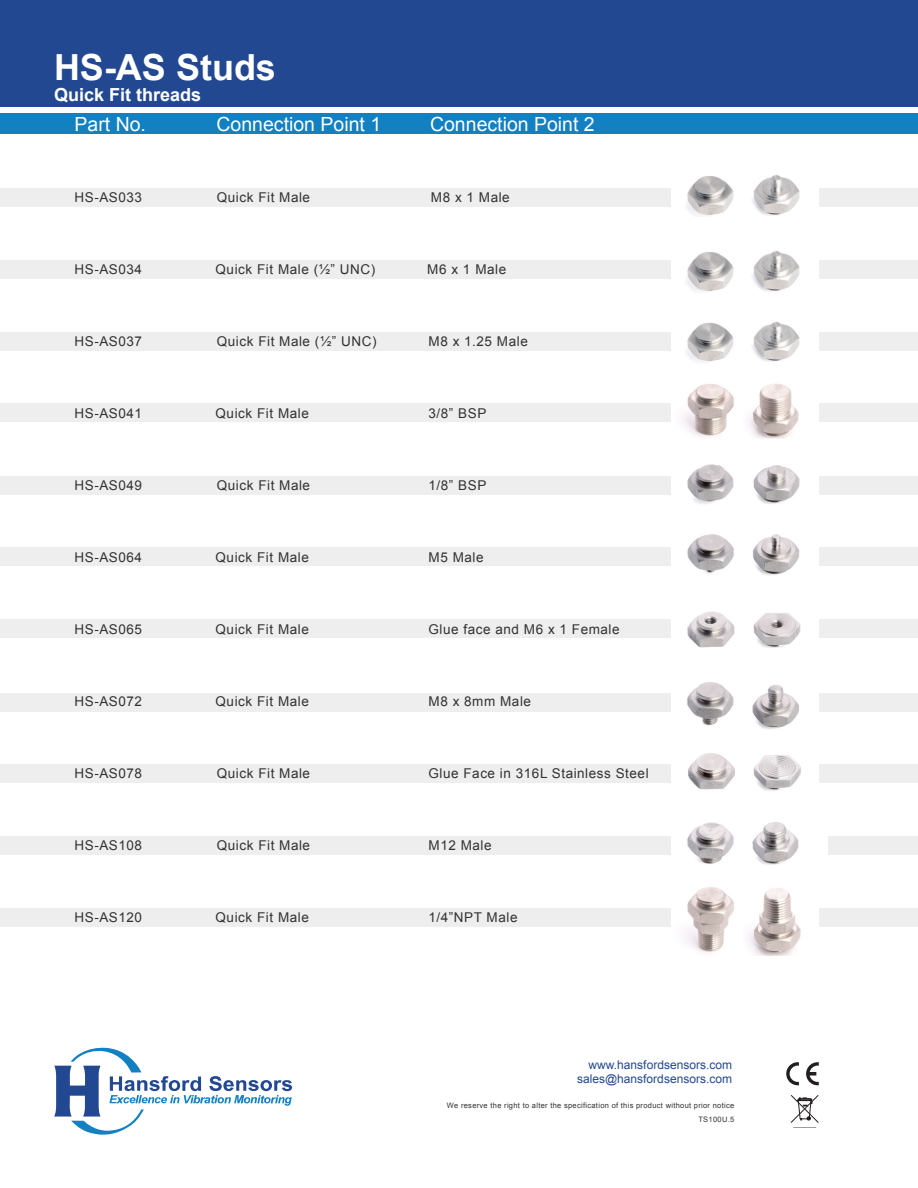
<style>
.page{position:relative;width:918px;height:1188px;background:#fff}
.page>*{position:absolute;margin:0;border:0;box-sizing:border-box;transform-origin:0 0}
.t1{font:700 36px "Arial";color:#fff}
.area_heading{font:19.5px "Arial";color:#fff}
.t2{font:700 18px "Arial";color:#fff}
.technical_specs_text{font:13.5px "Arial";letter-spacing:.04em;color:#333233}
.contact_details{font:12px "Arial";color:#234892}
.tiny_text{font:7.5px/13.5px "Arial";letter-spacing:.04em;color:#333233;text-align:right}
</style>
<div class="page">
<div style="left:0;top:0;width:918px;height:107px;background:#234892"></div>
<div style="left:0;top:113px;width:918px;height:21px;background:#1280c1"></div>
<svg style="left:54px;top:1047px;width:238px;height:88px"></svg>
<svg style="left:786px;top:1062px;width:13px;height:23px"></svg>
<svg style="left:806px;top:1062px;width:13px;height:23px"></svg>
<svg style="left:790px;top:1095px;width:29px;height:28px"></svg>
<img style="left:660px;top:464px;width:74px;height:40px">
<img style="left:660px;top:534px;width:74px;height:40px">
<img style="left:660px;top:611px;width:141px;height:37px">
<img style="left:660px;top:682px;width:139px;height:47px">
<img style="left:660px;top:753px;width:141px;height:38px">
<img style="left:670px;top:822px;width:129px;height:43px">
<img style="left:659px;top:887px;width:142px;height:69px">
<img style="left:659px;top:384px;width:75px;height:53px">
<img style="left:660px;top:175px;width:167px;height:41px">
<img style="left:660px;top:251px;width:167px;height:41px">
<img style="left:660px;top:322px;width:167px;height:40px">
<div style="left:0;top:188px;width:670px;height:18px;background:#eeeeef"></div>
<div style="left:0;top:260px;width:671px;height:18px;background:#eeeeef"></div>
<div style="left:0;top:333px;width:670px;height:18px;background:#eeeeef"></div>
<div style="left:0;top:404px;width:670px;height:18px;background:#eeeeef"></div>
<div style="left:0;top:476px;width:670px;height:18px;background:#eeeeef"></div>
<div style="left:0;top:620px;width:670px;height:18px;background:#eeeeef"></div>
<div style="left:0;top:693px;width:670px;height:18px;background:#eeeeef"></div>
<div style="left:0;top:765px;width:670px;height:18px;background:#eeeeef"></div>
<div style="left:0;top:836px;width:670px;height:19px;background:#eeeeef"></div>
<div style="left:0;top:908px;width:670px;height:18px;background:#eeeeef"></div>
<div style="left:0;top:548px;width:670px;height:18px;background:#eeeeef"></div>
<div style="left:820px;top:188px;width:98px;height:18px;background:#eeeeef"></div>
<div style="left:820px;top:260px;width:98px;height:18px;background:#eeeeef"></div>
<div style="left:820px;top:333px;width:98px;height:18px;background:#eeeeef"></div>
<div style="left:820px;top:404px;width:98px;height:18px;background:#eeeeef"></div>
<div style="left:820px;top:476px;width:98px;height:18px;background:#eeeeef"></div>
<div style="left:820px;top:620px;width:98px;height:18px;background:#eeeeef"></div>
<div style="left:820px;top:693px;width:98px;height:18px;background:#eeeeef"></div>
<div style="left:820px;top:765px;width:98px;height:18px;background:#eeeeef"></div>
<div style="left:820px;top:836px;width:98px;height:19px;background:#eeeeef"></div>
<div style="left:820px;top:908px;width:98px;height:18px;background:#eeeeef"></div>
<div style="left:820px;top:548px;width:98px;height:18px;background:#eeeeef"></div>
<img style="left:748px;top:383px;width:51px;height:56px">
<img style="left:753px;top:465px;width:47px;height:39px">
<img style="left:753px;top:534px;width:47px;height:41px">
<h1 class="t1" style="left:54px;top:44px;width:224px">HS-AS Studs</h1>
<h2 class="t2" style="left:54px;top:83px;width:149px">Quick Fit threads</h2>
<p class="area_heading" style="left:75px;top:111px;width:73px">Part No.</p>
<p class="area_heading" style="left:217px;top:111px;width:166px">Connection Point 1</p>
<p class="area_heading" style="left:430px;top:111px;width:166px">Connection Point 2</p>
<p class="technical_specs_text" style="left:75px;top:188px;width:69px">HS-AS033</p>
<p class="technical_specs_text" style="left:217px;top:188px;width:95px">Quick Fit Male</p>
<p class="technical_specs_text" style="left:431px;top:188px;width:80px">M8 x 1 Male</p>
<p class="technical_specs_text" style="left:75px;top:260px;width:69px">HS-AS034</p>
<p class="technical_specs_text" style="left:216px;top:260px;width:161px">Quick Fit Male (½” UNC)</p>
<p class="technical_specs_text" style="left:427px;top:260px;width:80px">M6 x 1 Male</p>
<p class="technical_specs_text" style="left:75px;top:332px;width:69px">HS-AS037</p>
<p class="technical_specs_text" style="left:217px;top:332px;width:161px">Quick Fit Male (½” UNC)</p>
<p class="technical_specs_text" style="left:429px;top:332px;width:101px">M8 x 1.25 Male</p>
<p class="technical_specs_text" style="left:75px;top:404px;width:69px">HS-AS041</p>
<p class="technical_specs_text" style="left:216px;top:404px;width:95px">Quick Fit Male</p>
<p class="technical_specs_text" style="left:429px;top:404px;width:59px">3/8” BSP</p>
<p class="technical_specs_text" style="left:75px;top:476px;width:69px">HS-AS049</p>
<p class="technical_specs_text" style="left:217px;top:476px;width:95px">Quick Fit Male</p>
<p class="technical_specs_text" style="left:429px;top:476px;width:59px">1/8” BSP</p>
<p class="technical_specs_text" style="left:75px;top:548px;width:69px">HS-AS064</p>
<p class="technical_specs_text" style="left:216px;top:548px;width:95px">Quick Fit Male</p>
<p class="technical_specs_text" style="left:429px;top:548px;width:56px">M5 Male</p>
<p class="technical_specs_text" style="left:75px;top:620px;width:69px">HS-AS065</p>
<p class="technical_specs_text" style="left:216px;top:620px;width:95px">Quick Fit Male</p>
<p class="technical_specs_text" style="left:429px;top:620px;width:193px">Glue face and M6 x 1 Female</p>
<p class="technical_specs_text" style="left:75px;top:692px;width:69px">HS-AS072</p>
<p class="technical_specs_text" style="left:216px;top:692px;width:95px">Quick Fit Male</p>
<p class="technical_specs_text" style="left:429px;top:692px;width:104px">M8 x 8mm Male</p>
<p class="technical_specs_text" style="left:75px;top:764px;width:69px">HS-AS078</p>
<p class="technical_specs_text" style="left:217px;top:764px;width:95px">Quick Fit Male</p>
<p class="technical_specs_text" style="left:429px;top:764px;width:222px">Glue Face in 316L Stainless Steel</p>
<p class="technical_specs_text" style="left:75px;top:836px;width:69px">HS-AS108</p>
<p class="technical_specs_text" style="left:217px;top:836px;width:95px">Quick Fit Male</p>
<p class="technical_specs_text" style="left:429px;top:836px;width:65px">M12 Male</p>
<p class="technical_specs_text" style="left:75px;top:908px;width:69px">HS-AS120</p>
<p class="technical_specs_text" style="left:216px;top:908px;width:95px">Quick Fit Male</p>
<p class="technical_specs_text" style="left:429px;top:908px;width:90px">1/4”NPT Male</p>
<p class="contact_details" style="left:589px;top:1057px;width:145px">www.hansfordsensors.com</p>
<p class="contact_details" style="left:577px;top:1071px;width:156px">sales@hansfordsensors.com</p>
<p class="tiny_text" style="left:447px;top:1099px;width:289px">We reserve the right to alter the specification of this product without prior notice<br>TS100U.5</p>
</div>
